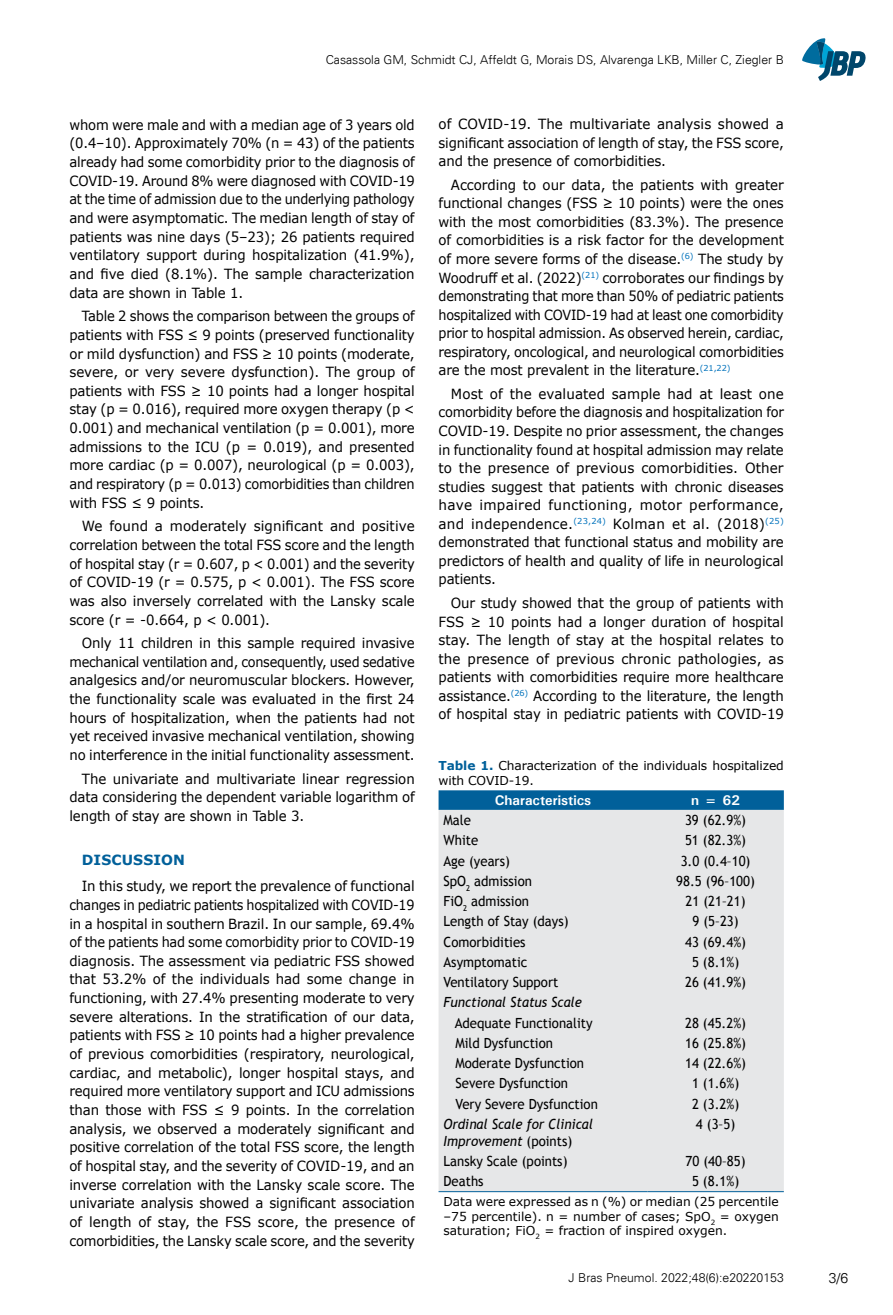
<style>
.page{position:relative;width:893px;height:1315px;background:#fff}
.page>*{position:absolute;margin:0;border:0;box-sizing:border-box;transform-origin:0 0}
.t1{font:14px/18.7px "Verdana";letter-spacing:-.01em;color:#000;text-align:justify;scale:.95 1}
.t2{font:14px/18.6px "Verdana";letter-spacing:-.01em;color:#000;text-align:justify;scale:.96 1}
.t3{font:14px/18.7px "Verdana";letter-spacing:-.01em;color:#000;text-align:justify;scale:.93 1}
.t4{font:14px/18.7px "Verdana";letter-spacing:-.01em;color:#000;text-align:justify;scale:.94 1}
.t5{font:14px "Trebuchet MS";color:#000;scale:.94 1}
.t6{font:italic 14px/16.8px "Trebuchet MS";color:#000;scale:.94 1}
.t7{font:700 14px "Univers";color:#fff}
.t8{font:700 14px "Verdana";letter-spacing:.01em;color:#01609a}
.t9{font:300 14px "Univers";color:#000}
.t10{font:12.25px/14.7px "Verdana";letter-spacing:-.01em;color:#000}
.t11{font:300 12.25px "Univers";color:#000}
.s1{font-weight:700;color:#01609a}
.s2{font-style:normal}
</style>
<div class="page">
<svg style="left:802px;top:38px;width:64px;height:43px"></svg>
<svg style="left:439px;top:790px;width:345px;height:20px;background:#07639c"></svg>
<div style="left:439px;top:810px;width:345px;height:381px;background:#e6e7e8"></div>
<hr style="left:439px;top:1191px;width:208px;height:1px;background:#01609a">
<hr style="left:647px;top:1191px;width:137px;height:1px;background:#01609a">
<p class="t11" style="left:326px;top:52px;width:460px">Casassola GM, Schmidt CJ, Affeldt G, Morais DS, Alvarenga LKB, Miller C, Ziegler B</p>
<p class="t4" style="left:69px;top:116px;width:369px">whom were male and with a median age of 3 years old (0.4–10). Approximately 70% (n = 43) of the patients already had some comorbidity prior to the diagnosis of COVID-19. Around 8% were diagnosed with COVID-19 at the time of admission due to the underlying pathology and were asymptomatic. The median length of stay of patients was nine days (5–23); 26 patients required ventilatory support during hospitalization (41.9%), and five died (8.1%). The sample characterization data are shown in Table 1.</p>
<p class="t3" style="left:69px;top:307px;width:373px;text-indent:12px">Table 2 shows the comparison between the groups of patients with FSS ≤ 9 points (preserved functionality or mild dysfunction) and FSS ≥ 10 points (moderate, severe, or very severe dysfunction). The group of patients with FSS ≥ 10 points had a longer hospital stay (p = 0.016), required more oxygen therapy (p &lt; 0.001) and mechanical ventilation (p = 0.001), more admissions to the ICU (p = 0.019), and presented more cardiac (p = 0.007), neurological (p = 0.003), and respiratory (p = 0.013) comorbidities than children with FSS ≤ 9 points.</p>
<p class="t2" style="left:69px;top:517px;width:361px;text-indent:12px">We found a moderately significant and positive correlation between the total FSS score and the length of hospital stay (r = 0.607, p &lt; 0.001) and the severity of COVID-19 (r = 0.575, p &lt; 0.001). The FSS score was also inversely correlated with the Lansky scale score (r = -0.664, p &lt; 0.001).</p>
<p class="t1" style="left:69px;top:634px;width:365px;text-indent:12px">Only 11 children in this sample required invasive mechanical ventilation and, consequently, used sedative analgesics and/or neuromuscular blockers. However, the functionality scale was evaluated in the first 24 hours of hospitalization, when the patients had not yet received invasive mechanical ventilation, showing no interference in the initial functionality assessment.</p>
<p class="t1" style="left:69px;top:769px;width:365px;text-indent:12px">The univariate and multivariate linear regression data considering the dependent variable logarithm of length of stay are shown in Table 3.</p>
<p class="t8" style="left:82px;top:851px;width:105px">DISCUSSION</p>
<p class="t1" style="left:69px;top:877px;width:365px;text-indent:12px">In this study, we report the prevalence of functional changes in pediatric patients hospitalized with COVID-19 in a hospital in southern Brazil. In our sample, 69.4% of the patients had some comorbidity prior to COVID-19 diagnosis. The assessment via pediatric FSS showed that 53.2% of the individuals had some change in functioning, with 27.4% presenting moderate to very severe alterations. In the stratification of our data, patients with FSS ≥ 10 points had a higher prevalence of previous comorbidities (respiratory, neurological, cardiac, and metabolic), longer hospital stays, and required more ventilatory support and ICU admissions than those with FSS ≤ 9 points. In the correlation analysis, we observed a moderately significant and positive correlation of the total FSS score, the length of hospital stay, and the severity of COVID-19, and an inverse correlation with the Lansky scale score. The univariate analysis showed a significant association of length of stay, the FSS score, the presence of comorbidities, the Lansky scale score, and the severity</p>
<p class="t2" style="left:439px;top:115px;width:361px">of COVID-19. The multivariate analysis showed a significant association of length of stay, the FSS score, and the presence of comorbidities.</p>
<p class="t1" style="left:439px;top:176px;width:365px;text-indent:12px">According to our data, the patients with greater functional changes (FSS ≥ 10 points) were the ones with the most comorbidities (83.3%). The presence of comorbidities is a risk factor for the development of more severe forms of the disease.<sup>(6)</sup> The study by Woodruff et al. (2022)<sup>(21)</sup> corroborates our findings by demonstrating that more than 50% of pediatric patients hospitalized with COVID-19 had at least one comorbidity prior to hospital admission. As observed herein, cardiac, respiratory, oncological, and neurological comorbidities are the most prevalent in the literature.<sup>(21,22)</sup></p>
<p class="t2" style="left:439px;top:385px;width:361px;text-indent:12px">Most of the evaluated sample had at least one comorbidity before the diagnosis and hospitalization for COVID-19. Despite no prior assessment, the changes in functionality found at hospital admission may relate to the presence of previous comorbidities. Other studies suggest that patients with chronic diseases have impaired functioning, motor performance, and independence.<sup>(23,24)</sup> Kolman et al. (2018)<sup>(25) </sup>demonstrated that functional status and mobility are predictors of health and quality of life in neurological patients.</p>
<p class="t1" style="left:439px;top:594px;width:365px;text-indent:12px">Our study showed that the group of patients with FSS ≥ 10 points had a longer duration of hospital stay. The length of stay at the hospital relates to the presence of previous chronic pathologies, as patients with comorbidities require more healthcare assistance.<sup>(26)</sup> According to the literature, the length of hospital stay in pediatric patients with COVID-19</p>
<p class="t10" style="left:439px;top:757px;width:347px;line-height:15.8px"><span class="s1">Table 1.</span> Characterization of the individuals hospitalized with COVID-19.</p>
<p class="t7" style="left:495px;top:791px;width:98px">Characteristics</p>
<p class="t7" style="left:691px;top:791px;width:50px">n = 62</p>
<p class="t5" style="left:443px;top:812px;width:31px">Male</p>
<p class="t5" style="left:685px;top:812px;width:66px">39 (62.9%)</p>
<p class="t5" style="left:443px;top:832px;width:38px">White</p>
<p class="t5" style="left:685px;top:832px;width:66px">51 (82.3%)</p>
<p class="t5" style="left:443px;top:852px;width:72px">Age (years)</p>
<p class="t5" style="left:681px;top:852px;width:76px">3.0 (0.4–10)</p>
<p class="t5" style="left:443px;top:872px;width:96px">SpO<sub>2</sub> admission</p>
<p class="t5" style="left:676px;top:872px;width:85px">98.5 (96–100)</p>
<p class="t5" style="left:443px;top:893px;width:92px">FiO<sub>2</sub> admission</p>
<p class="t5" style="left:686px;top:893px;width:65px">21 (21–21)</p>
<p class="t5" style="left:443px;top:913px;width:135px">Length of Stay (days)</p>
<p class="t5" style="left:692px;top:913px;width:51px">9 (5–23)</p>
<p class="t5" style="left:443px;top:933px;width:89px">Comorbidities</p>
<p class="t5" style="left:685px;top:933px;width:66px">43 (69.4%)</p>
<p class="t5" style="left:443px;top:953px;width:91px">Asymptomatic</p>
<p class="t5" style="left:692px;top:953px;width:52px">5 (8.1%)</p>
<p class="t5" style="left:443px;top:974px;width:124px">Ventilatory Support</p>
<p class="t5" style="left:685px;top:974px;width:66px">26 (41.9%)</p>
<p class="t6" style="left:443px;top:994px;width:149px">Functional Status Scale</p>
<p class="t5" style="left:455px;top:1014px;width:148px">Adequate Functionality</p>
<p class="t5" style="left:685px;top:1014px;width:66px">28 (45.2%)</p>
<p class="t5" style="left:455px;top:1034px;width:105px">Mild Dysfunction</p>
<p class="t5" style="left:685px;top:1034px;width:66px">16 (25.8%)</p>
<p class="t5" style="left:455px;top:1055px;width:138px">Moderate Dysfunction</p>
<p class="t5" style="left:685px;top:1055px;width:66px">14 (22.6%)</p>
<p class="t5" style="left:455px;top:1075px;width:121px">Severe Dysfunction</p>
<p class="t5" style="left:692px;top:1075px;width:52px">1 (1.6%)</p>
<p class="t5" style="left:455px;top:1095px;width:153px">Very Severe Dysfunction</p>
<p class="t5" style="left:692px;top:1095px;width:52px">2 (3.2%)</p>
<p class="t6" style="left:443px;top:1115px;width:160px">Ordinal Scale for Clinical<br>Improvement <span class="s2">(points)</span></p>
<p class="t5" style="left:696px;top:1115px;width:43px">4 (3–5)</p>
<p class="t5" style="left:443px;top:1152px;width:133px">Lansky Scale (points)</p>
<p class="t5" style="left:686px;top:1152px;width:65px">70 (40–85)</p>
<p class="t5" style="left:443px;top:1173px;width:44px">Deaths</p>
<p class="t5" style="left:692px;top:1173px;width:52px">5 (8.1%)</p>
<p class="t10" style="left:443px;top:1194px;width:337px;text-align:justify">Data were expressed as n (%) or median (25 percentile –75 percentile). n = number of cases; SpO<sub>2</sub> = oxygen saturation; FiO<sub>2</sub> = fraction of inspired oxygen.</p>
<p class="t11" style="left:569px;top:1270px;width:217px">J Bras Pneumol. 2022;48(6):e20220153</p>
<p class="t9" style="left:829px;top:1269px;width:21px">3/6</p>
</div>
